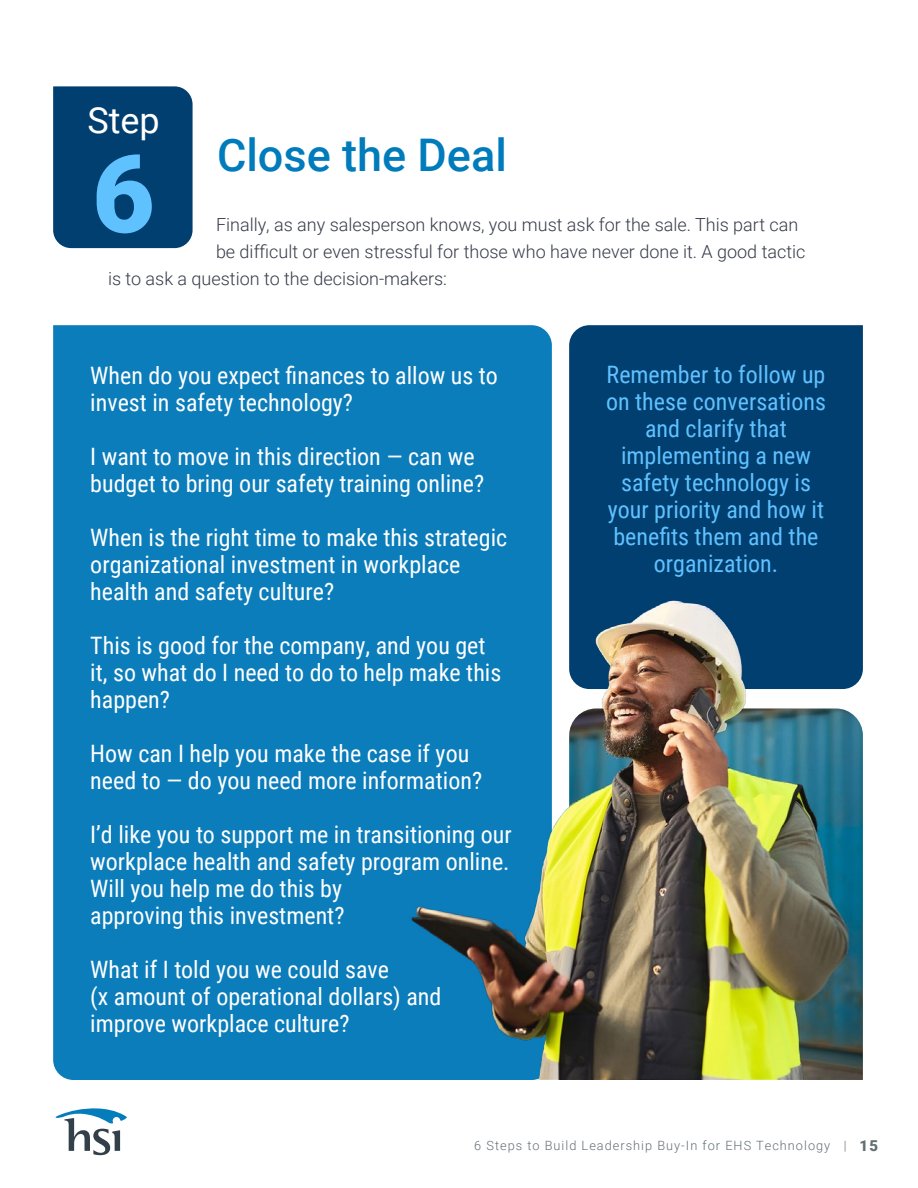
<style>
.page{position:relative;width:918px;height:1188px;background:#fff}
.page>*{position:absolute;margin:0;border:0;box-sizing:border-box;transform-origin:0 0}
.t1{font:900 108px "Roboto";color:#60c1ff}
.t2{font:500 45px "Roboto";color:#007bbb}
.t3{font:36px "Roboto";color:#fff}
.t4{font:24px/27px "Roboto Condensed";color:#fff}
.t5{font:24px/27px "Roboto Condensed";color:#60c1ff;text-align:center}
.t6{font:300 18px "Roboto";color:#363b48}
.t7{font:300 12.75px "Roboto";letter-spacing:.08em;color:#646f74}
.s1{font-weight:900;font-size:15px}
</style>
<div class="page">
<svg style="left:55px;top:1108px;width:72px;height:47px"></svg>
<img style="left:852px;top:714px;width:11px;height:366px">
<div style="left:53px;top:86px;width:140px;height:162px;background:#003f70"></div>
<div style="left:53px;top:325px;width:499px;height:755px;background:#0b7dbb"></div>
<div style="left:569px;top:325px;width:294px;height:362px;background:#003f70"></div>
<img style="left:403px;top:570px;width:449px;height:510px">
<h3 class="t3" style="left:87px;top:95px;width:74px">Step</h3>
<h1 class="t1" style="left:92px;top:118px;width:64px">6</h1>
<h2 class="t2" style="left:217px;top:124px;width:291px">Close the Deal</h2>
<p class="t6" style="left:216px;top:212px;width:584px">Finally, as any salesperson knows, you must ask for the sale. This part can</p>
<p class="t6" style="left:216px;top:239px;width:591px">be difficult or even stressful for those who have never done it. A good tactic</p>
<p class="t6" style="left:108px;top:266px;width:340px">is to ask a question to the decision-makers:</p>
<p class="t4" style="left:90px;top:361px;width:409px">When do you expect finances to allow us to invest in safety technology?</p>
<p class="t4" style="left:90px;top:442px;width:395px">I want to move in this direction — can we budget to bring our safety training online?</p>
<p class="t4" style="left:90px;top:523px;width:418px">When is the right time to make this strategic organizational investment in workplace health and safety culture?</p>
<p class="t4" style="left:90px;top:631px;width:413px">This is good for the company, and you get it, so what do I need to do to help make this happen?</p>
<p class="t4" style="left:90px;top:739px;width:393px">How can I help you make the case if you need to — do you need more information?</p>
<p class="t4" style="left:90px;top:820px;width:423px">I’d like you to support me in transitioning our workplace health and safety program online.<br>Will you help me do this by<br>approving this investment?</p>
<p class="t4" style="left:90px;top:955px;width:353px">What if I told you we could save<br>(x amount of operational dollars) and improve workplace culture?</p>
<p class="t5" style="left:606px;top:360px;width:221px">Remember to follow up on these conversations and clarify that implementing a new safety technology is your priority and how it benefits them and the organization.</p>
<p class="t7" style="left:474px;top:1136px;width:405px">6 Steps to Build Leadership Buy-In for EHS Technology | <span class="s1">15</span></p>
</div>
